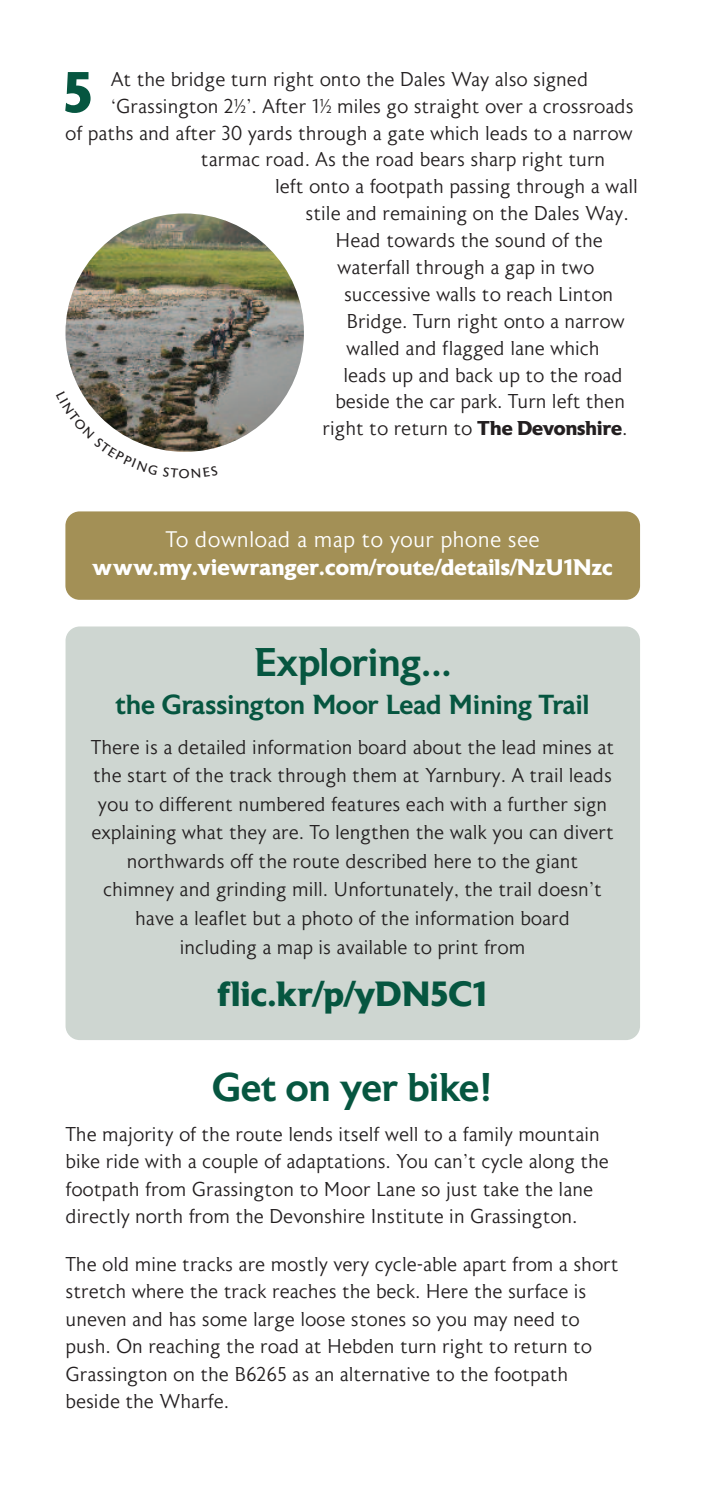
<style>
.page{position:relative;width:702px;height:1489px;background:#fff}
.page>*{position:absolute;margin:0;border:0;box-sizing:border-box;transform-origin:0 0}
.t1{font:700 57.5px "Astoria W00";color:#065640}
.t2{font:500 40px "Astoria W00";color:#065640}
.t3{font:700 35px "Astoria W00";color:#065640}
.t4{font:500 27.5px "Astoria W00";color:#065640}
.t5{font:700 22.5px "Astoria W00";color:#fff}
.t6{font:300 22.5px "Astoria W00";color:#fff}
.t7{font:300 20px/27.5px "Astoria W00";letter-spacing:-.01em;color:#231f20}
.s1{font-weight:700}
</style>
<div class="page">
<img style="left:66px;top:213px;width:238px;height:239px;border-radius:50%">
<div style="left:65px;top:511px;width:575px;height:88px;background:#a39056;border-radius:14px"></div>
<div style="left:66px;top:626px;width:574px;height:414px;background:#ced6d1;border-radius:14px"></div>
<svg style="left:80px;top:390px;width:138px;height:62px"></svg>
<p class="t7" style="left:111px;top:66px;width:479px">At the bridge turn right onto the Dales Way also signed</p>
<p class="t7" style="left:111px;top:93px;width:524px">‘Grassington 2½’. After 1½ miles go straight over a crossroads</p>
<p class="t7" style="left:65px;top:120px;width:569px">of paths and after 30 yards through a gate which leads to a narrow</p>
<p class="t7" style="left:201px;top:147px;width:406px">tarmac road. As the road bears sharp right turn</p>
<p class="t7" style="left:275px;top:173px;width:364px">left onto a footpath passing through a wall</p>
<p class="t7" style="left:305px;top:200px;width:324px">stile and remaining on the Dales Way.</p>
<p class="t7" style="left:335px;top:227px;width:269px">Head towards the sound of the</p>
<p class="t7" style="left:337px;top:254px;width:259px">waterfall through a gap in two</p>
<p class="t7" style="left:344px;top:281px;width:271px">successive walls to reach Linton</p>
<p class="t7" style="left:346px;top:308px;width:280px">Bridge. Turn right onto a narrow</p>
<p class="t7" style="left:346px;top:335px;width:255px">walled and flagged lane which</p>
<p class="t7" style="left:343px;top:362px;width:281px">leads up and back up to the road</p>
<p class="t7" style="left:335px;top:388px;width:291px">beside the car park. Turn left then</p>
<p class="t7" style="left:322px;top:415px;width:306px">right to return to <span class="s1">The Devonshire</span>.</p>
<h1 class="t1" style="left:63px;top:59px;width:31px">5</h1>
<p class="t6" style="left:165px;top:527px;width:376px">To download a map to your phone see</p>
<p class="t5" style="left:93px;top:554px;width:521px">www.my.viewranger.com/route/details/NzU1Nzc</p>
<h2 class="t2" style="left:254px;top:640px;width:199px">Exploring...</h2>
<h3 class="t4" style="left:116px;top:689px;width:475px">the Grassington Moor Lead Mining Trail</h3>
<p class="t7" style="left:91px;top:734px;width:525px;line-height:28.5px;text-align:center">There is a detailed information board about the lead mines at the start of the track through them at Yarnbury. A trail leads you to different numbered features each with a further sign explaining what they are. To lengthen the walk you can divert northwards off the route described here to the giant chimney and grinding mill. Unfortunately, the trail doesn’t have a leaflet but a photo of the information board<br>including a map is available to print from</p>
<h3 class="t3" style="left:218px;top:973px;width:271px">flic.kr/p/yDN5C1</h3>
<h2 class="t2" style="left:212px;top:1065px;width:282px">Get on yer bike!</h2>
<p class="t7" style="left:66px;top:1120px;width:545px">The majority of the route lends itself well to a family mountain bike ride with a couple of adaptations. You can’t cycle along the footpath from Grassington to Moor Lane so just take the lane directly north from the Devonshire Institute in Grassington.</p>
<p class="t7" style="left:66px;top:1250px;width:554px">The old mine tracks are mostly very cycle-able apart from a short stretch where the track reaches the beck. Here the surface is uneven and has some large loose stones so you may need to push. On reaching the road at Hebden turn right to return to Grassington on the B6265 as an alternative to the footpath beside the Wharfe.</p>
</div>
